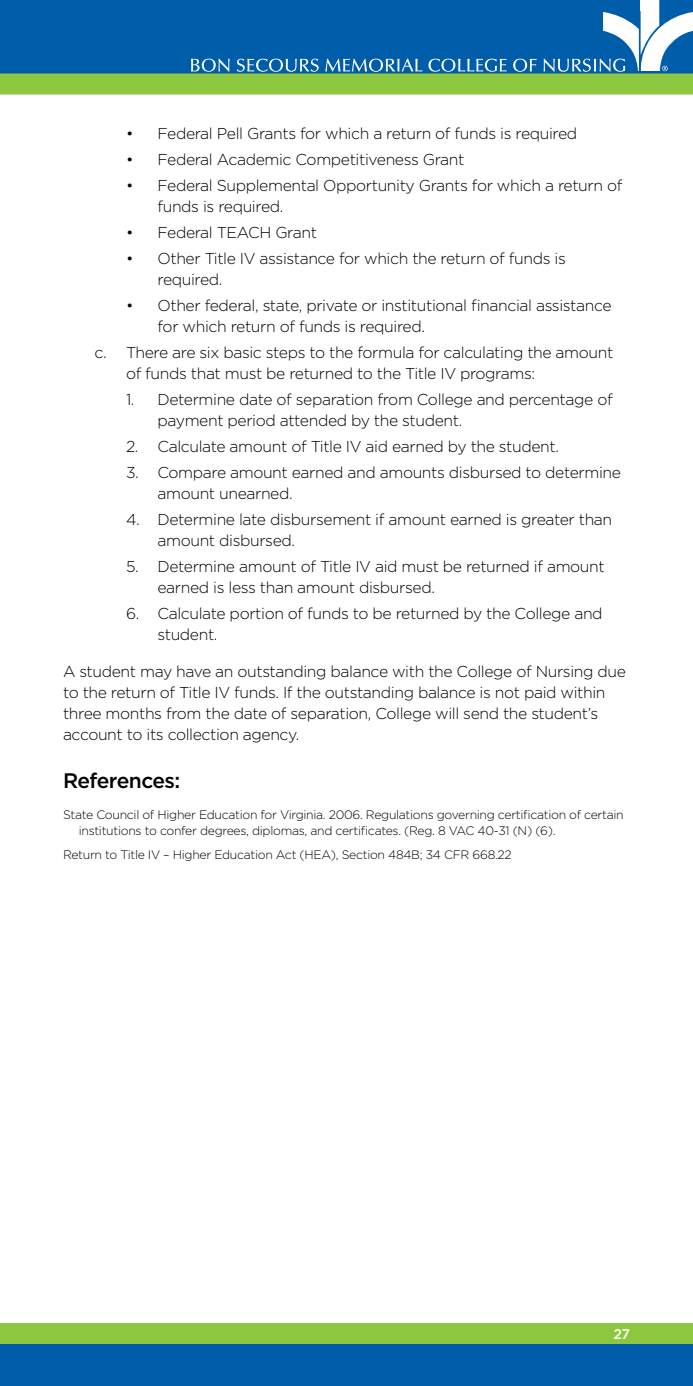
<style>
.page{position:relative;width:693px;height:1386px;background:#fff}
.page>*{position:absolute;margin:0;border:0;box-sizing:border-box;transform-origin:0 0}
.t1{font:500 21px "Gotham";letter-spacing:-.035em;color:#000}
.t2{font:300 15.75px/21px "Gotham";letter-spacing:-.025em;color:#000}
.t3{font:500 14px "Gotham";color:#fff}
.t4{font:300 12.25px/15.8px "Gotham";letter-spacing:-.025em;color:#000}
</style>
<div class="page">
<div style="left:0;top:0;width:693px;height:86px;background:#005daa"></div>
<div style="left:0;top:74px;width:693px;height:20px;background:#8dc63f"></div>
<div style="left:0;top:1336px;width:693px;height:50px;background:#005daa"></div>
<div style="left:0;top:1323px;width:693px;height:21px;background:#8dc63f"></div>
<svg style="left:191px;top:59px;width:39px;height:13px"></svg>
<svg style="left:237px;top:59px;width:82px;height:13px"></svg>
<svg style="left:325px;top:59px;width:97px;height:13px"></svg>
<svg style="left:428px;top:59px;width:79px;height:13px"></svg>
<svg style="left:513px;top:59px;width:24px;height:13px"></svg>
<svg style="left:544px;top:0;width:149px;height:72px"></svg>
<div style="left:641px;top:0;width:18px;height:11px;background:#fff"></div>
<p class="t2" style="left:126px;top:122px;width:453px">• Federal Pell Grants for which a return of funds is required</p>
<p class="t2" style="left:126px;top:148px;width:340px">• Federal Academic Competitiveness Grant</p>
<p class="t2" style="left:158px;top:174px;width:466px;text-indent:-32px">• Federal Supplemental Opportunity Grants for which a return of funds is required.</p>
<p class="t2" style="left:126px;top:221px;width:193px">• Federal TEACH Grant</p>
<p class="t2" style="left:158px;top:247px;width:410px;text-indent:-32px">• Other Title IV assistance for which the return of funds is required.</p>
<p class="t2" style="left:158px;top:294px;width:456px;text-indent:-32px">• Other federal, state, private or institutional financial assistance for which return of funds is required.</p>
<p class="t2" style="left:126px;top:341px;width:489px;text-indent:-32px">c. There are six basic steps to the formula for calculating the amount of funds that must be returned to the Title IV programs:</p>
<p class="t2" style="left:158px;top:388px;width:457px;text-indent:-32px">1. Determine date of separation from College and percentage of payment period attended by the student.</p>
<p class="t2" style="left:126px;top:435px;width:435px">2. Calculate amount of Title IV aid earned by the student.</p>
<p class="t2" style="left:158px;top:461px;width:465px;text-indent:-32px">3. Compare amount earned and amounts disbursed to determine amount unearned.</p>
<p class="t2" style="left:158px;top:508px;width:456px;text-indent:-32px">4. Determine late disbursement if amount earned is greater than amount disbursed.</p>
<p class="t2" style="left:158px;top:555px;width:449px;text-indent:-32px">5. Determine amount of Title IV aid must be returned if amount earned is less than amount disbursed.</p>
<p class="t2" style="left:158px;top:602px;width:447px;text-indent:-32px">6. Calculate portion of funds to be returned by the College and student.</p>
<p class="t2" style="left:63px;top:660px;width:564px">A student may have an outstanding balance with the College of Nursing due to the return of Title IV funds. If the outstanding balance is not paid within three months from the date of separation, College will send the student’s account to its collection agency.</p>
<h1 class="t1" style="left:63px;top:767px;width:119px">References:</h1>
<p class="t4" style="left:79px;top:807px;width:547px;text-indent:-16px">State Council of Higher Education for Virginia. 2006. Regulations governing certification of certain institutions to confer degrees, diplomas, and certificates. (Reg. 8 VAC 40-31 (N) (6).</p>
<p class="t4" style="left:63px;top:846px;width:450px">Return to Title IV – Higher Education Act (HEA), Section 484B; 34 CFR 668.22</p>
<p class="t3" style="left:613px;top:1325px;width:18px">27</p>
</div>
